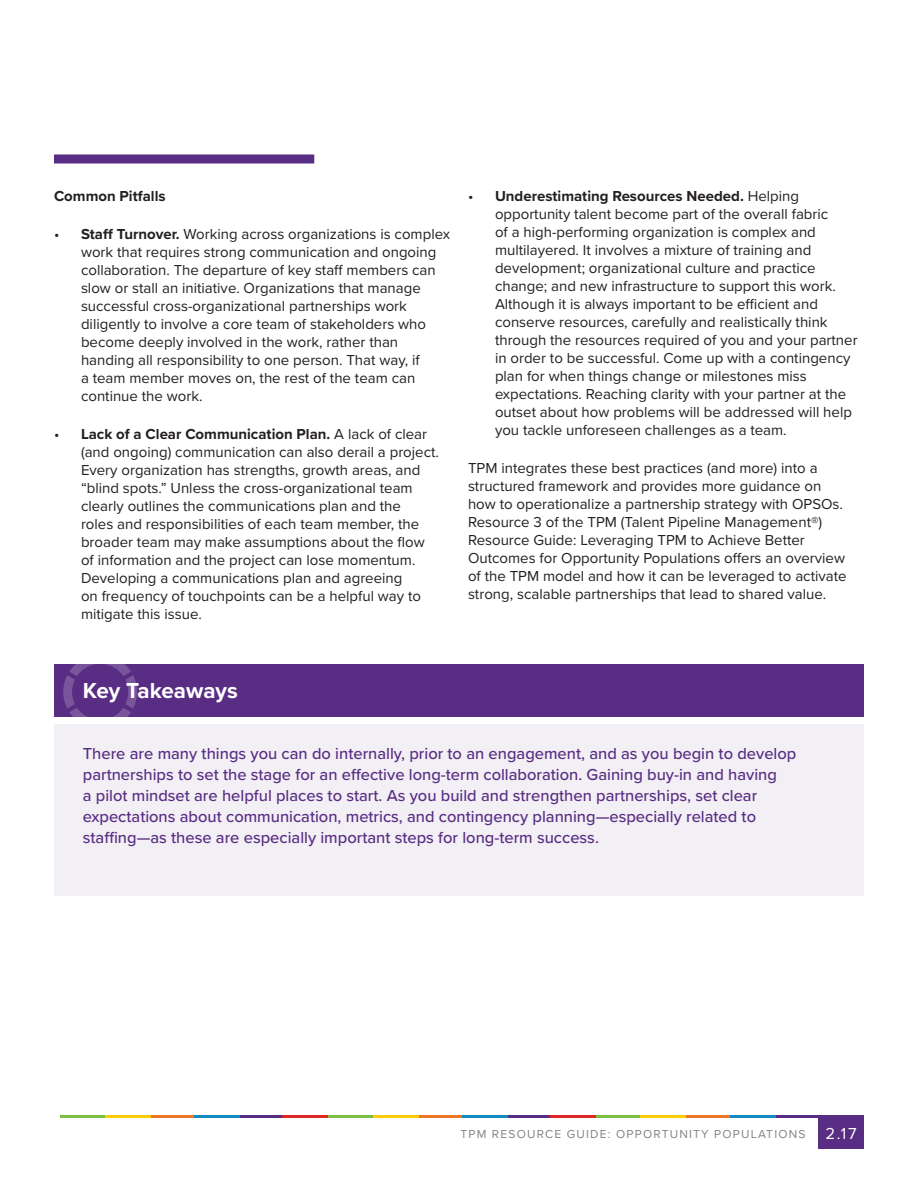
<style>
.page{position:relative;width:918px;height:1188px;background:#fff}
.page>*{position:absolute;margin:0;border:0;box-sizing:border-box;transform-origin:0 0}
._2_subhead_1{font:700 22.5px "Proxima Nova";color:#fff}
.Key_Takeaway_Descrip{font:500 16.5px/21px "Proxima Nova";color:#592d83}
.Body_Copy{font:15px/18px "Proxima Nova";color:#231f20}
.body_subhead_bold{font:700 15px "Proxima Nova";color:#231f20}
.t1{font:12px "Proxima Nova";letter-spacing:.1em;color:#818386}
.s1{font-weight:700}
.s2{font-size:16.5px;color:#fff}
</style>
<div class="page">
<div style="left:818px;top:1115px;width:46px;height:34px;background:#592d83"></div>
<hr style="left:596px;top:1115px;width:46px;height:3px;background:#7dbd41">
<hr style="left:685px;top:1115px;width:46px;height:3px;background:#ee7525">
<hr style="left:774px;top:1115px;width:45px;height:3px;background:#592d83">
<hr style="left:640px;top:1115px;width:46px;height:3px;background:#fdcd09">
<hr style="left:730px;top:1115px;width:45px;height:3px;background:#128bc0">
<hr style="left:328px;top:1115px;width:46px;height:3px;background:#7dbd41">
<hr style="left:417px;top:1115px;width:46px;height:3px;background:#ee7525">
<hr style="left:506px;top:1115px;width:45px;height:3px;background:#592d83">
<hr style="left:373px;top:1115px;width:45px;height:3px;background:#fdcd09">
<hr style="left:462px;top:1115px;width:46px;height:3px;background:#128bc0">
<hr style="left:550px;top:1115px;width:46px;height:3px;background:#e12725">
<hr style="left:60px;top:1115px;width:46px;height:3px;background:#7dbd41">
<hr style="left:150px;top:1115px;width:45px;height:3px;background:#ee7525">
<hr style="left:238px;top:1115px;width:46px;height:3px;background:#592d83">
<hr style="left:105px;top:1115px;width:46px;height:3px;background:#fdcd09">
<hr style="left:194px;top:1115px;width:46px;height:3px;background:#128bc0">
<hr style="left:283px;top:1115px;width:45px;height:3px;background:#e12725">
<div style="left:54px;top:154px;width:260px;height:10px;background:#592d83"></div>
<div style="left:54px;top:664px;width:810px;height:53px;background:#592d83"></div>
<svg style="left:63px;top:664px;width:74px;height:53px"></svg>
<div style="left:54px;top:725px;width:810px;height:171px;background:#f2eff5"></div>
<p class="body_subhead_bold" style="left:54px;top:185px;width:113px">Common Pitfalls</p>
<p class="Body_Copy" style="left:81px;top:224px;width:370px;text-indent:-27px">• <span class="s1">Staff Turnover.</span> Working across organizations is complex work that requires strong communication and ongoing collaboration. The departure of key staff members can slow or stall an initiative. Organizations that manage successful cross-organizational partnerships work diligently to involve a core team of stakeholders who become deeply involved in the work, rather than handing all responsibility to one person. That way, if<br>a team member moves on, the rest of the team can continue the work.</p>
<p class="Body_Copy" style="left:81px;top:425px;width:359px;text-indent:-27px">• <span class="s1">Lack of a Clear Communication Plan.</span> A lack of clear (and ongoing) communication can also derail a project.<br>Every organization has strengths, growth areas, and “blind spots.” Unless the cross-organizational team clearly outlines the communications plan and the<br>roles and responsibilities of each team member, the broader team may make assumptions about the flow of information and the project can lose momentum.<br>Developing a communications plan and agreeing<br>on frequency of touchpoints can be a helpful way to mitigate this issue.</p>
<p class="Body_Copy" style="left:495px;top:186px;width:364px;text-indent:-27px">• <span class="s1">Underestimating Resources Needed.</span> Helping opportunity talent become part of the overall fabric<br>of a high-performing organization is complex and multilayered. It involves a mixture of training and development; organizational culture and practice change; and new infrastructure to support this work.<br>Although it is always important to be efficient and conserve resources, carefully and realistically think through the resources required of you and your partner in order to be successful. Come up with a contingency plan for when things change or milestones miss expectations. Reaching clarity with your partner at the outset about how problems will be addressed will help you tackle unforeseen challenges as a team.</p>
<p class="Body_Copy" style="left:468px;top:458px;width:380px">TPM integrates these best practices (and more) into a structured framework and provides more guidance on how to operationalize a partnership strategy with OPSOs.<br>Resource 3 of the TPM (Talent Pipeline Management®)<br>Resource Guide: Leveraging TPM to Achieve Better Outcomes for Opportunity Populations offers an overview of the TPM model and how it can be leveraged to activate strong, scalable partnerships that lead to shared value.</p>
<p class="_2_subhead_1" style="left:83px;top:674px;width:157px">Key Takeaways</p>
<p class="Key_Takeaway_Descrip" style="left:83px;top:742px;width:715px">There are many things you can do internally, prior to an engagement, and as you begin to develop partnerships to set the stage for an effective long-term collaboration. Gaining buy-in and having<br>a pilot mindset are helpful places to start. As you build and strengthen partnerships, set clear expectations about communication, metrics, and contingency planning—especially related to staffing—as these are especially important steps for long-term success.</p>
<p class="t1" style="left:460px;top:1125px;width:398px">TPM RESOURCE GUIDE: OPPORTUNITY POPULATIONS <span class="s2">2.17</span></p>
</div>
